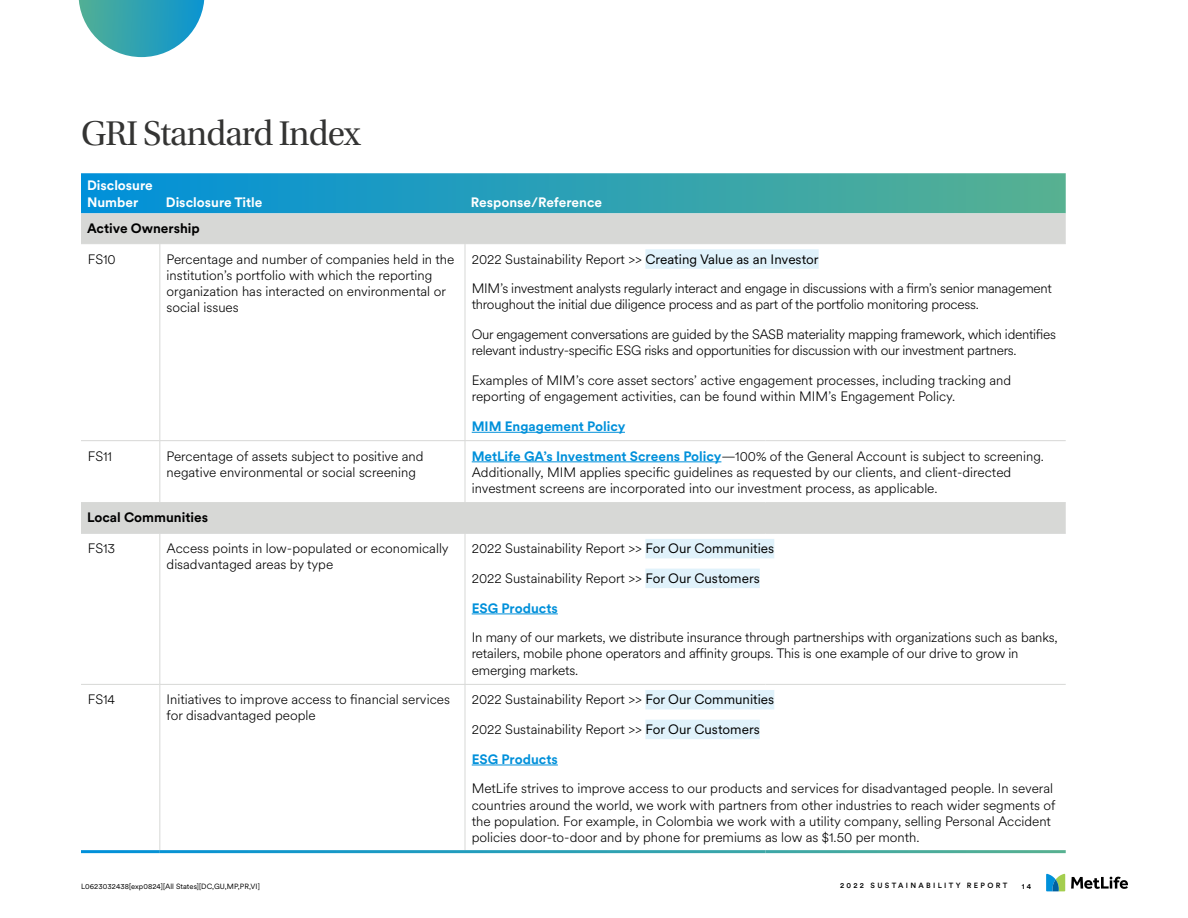
<style>
.page{position:relative;width:1188px;height:918px;background:#fff}
.page>*{position:absolute;margin:0;border:0;box-sizing:border-box;transform-origin:0 0}
.Heading_2{font:36px "Utopia Std Subh";letter-spacing:-.025em;color:#343433}
.TCFD_Body_Copy{font:300 13.5px/16.2px "Met Life Circular";color:#000}
.TCFD_Body_Copy-2{font:300 13.5px/16.2px "Met Life Circular";letter-spacing:-.02em;color:#000}
.TCFD_Body_Copy-3{font:700 13.5px/16.5px "Met Life Circular";color:#fff}
.TCFD_Body_Copy-4{font:700 13.5px "Met Life Circular";color:#0090da}
.TCFD_Body_Copy-5{font:700 13.5px "Met Life Circular";color:#000}
.t1{font:7.5px "Met Life Circular";letter-spacing:.01em;color:#000}
.t2{font:500 7.5px "Met Life Circular";letter-spacing:.31em;color:#000}
.s1{font-weight:400}
.s2{font-weight:700;color:#0090da}
</style>
<div class="page">
<svg style="left:79px;top:0;width:126px;height:57px"></svg>
<svg style="left:81px;top:173px;width:985px;height:40px;background:#2ca0b5"></svg>
<svg style="left:81px;top:213px;width:985px;height:320px"></svg>
<hr style="left:81px;top:243px;width:79px;height:1px;background:#d7d8d6">
<hr style="left:160px;top:243px;width:305px;height:1px;background:#d7d8d6">
<hr style="left:159px;top:244px;width:1px;height:196px;background:#d7d8d6">
<hr style="left:465px;top:243px;width:300px;height:1px;background:#d7d8d6">
<hr style="left:465px;top:244px;width:1px;height:196px;background:#d7d8d6">
<hr style="left:765px;top:243px;width:301px;height:1px;background:#d7d8d6">
<hr style="left:81px;top:440px;width:79px;height:1px;background:#d7d8d6">
<hr style="left:160px;top:440px;width:305px;height:1px;background:#d7d8d6">
<hr style="left:159px;top:441px;width:1px;height:61px;background:#d7d8d6">
<hr style="left:465px;top:440px;width:300px;height:1px;background:#d7d8d6">
<hr style="left:465px;top:441px;width:1px;height:61px;background:#d7d8d6">
<hr style="left:765px;top:440px;width:301px;height:1px;background:#d7d8d6">
<hr style="left:81px;top:502px;width:79px;height:1px;background:#d7d8d6">
<hr style="left:160px;top:502px;width:305px;height:1px;background:#d7d8d6">
<hr style="left:465px;top:502px;width:300px;height:1px;background:#d7d8d6">
<hr style="left:765px;top:502px;width:301px;height:1px;background:#d7d8d6">
<hr style="left:81px;top:533px;width:79px;height:1px;background:#d7d8d6">
<hr style="left:160px;top:533px;width:305px;height:1px;background:#d7d8d6">
<hr style="left:159px;top:534px;width:1px;height:150px;background:#d7d8d6">
<hr style="left:465px;top:533px;width:300px;height:1px;background:#d7d8d6">
<hr style="left:465px;top:534px;width:1px;height:150px;background:#d7d8d6">
<hr style="left:765px;top:533px;width:301px;height:1px;background:#d7d8d6">
<hr style="left:81px;top:684px;width:79px;height:1px;background:#d7d8d6">
<hr style="left:160px;top:684px;width:305px;height:1px;background:#d7d8d6">
<hr style="left:465px;top:684px;width:300px;height:1px;background:#d7d8d6">
<hr style="left:765px;top:684px;width:301px;height:1px;background:#d7d8d6">
<hr style="left:159px;top:685px;width:1px;height:165px;background:#d7d8d6">
<hr style="left:465px;top:685px;width:1px;height:165px;background:#d7d8d6">
<div style="left:645px;top:249px;width:174px;height:20px;background:#e0f2fb"></div>
<hr style="left:472px;top:432px;width:153px;height:1px;background:#0090da">
<hr style="left:472px;top:462px;width:249px;height:1px;background:#0090da">
<div style="left:645px;top:539px;width:129px;height:19px;background:#e0f2fb"></div>
<div style="left:645px;top:569px;width:115px;height:19px;background:#e0f2fb"></div>
<hr style="left:472px;top:614px;width:86px;height:1px;background:#0090da">
<div style="left:645px;top:690px;width:129px;height:19px;background:#e0f2fb"></div>
<div style="left:645px;top:720px;width:115px;height:19px;background:#e0f2fb"></div>
<hr style="left:472px;top:765px;width:86px;height:1px;background:#0090da">
<svg style="left:1071px;top:877px;width:57px;height:12px"></svg>
<svg style="left:1046px;top:874px;width:19px;height:17px"></svg>
<p class="Heading_2" style="left:81px;top:114px;width:281px">GRI Standard Index</p>
<p class="TCFD_Body_Copy-3" style="left:87px;top:177px;width:67px">Disclosure<br>Number</p>
<p class="TCFD_Body_Copy-3" style="left:166px;top:193px;width:98px">Disclosure Title</p>
<p class="TCFD_Body_Copy-3" style="left:471px;top:193px;width:133px">Response/Reference</p>
<p class="TCFD_Body_Copy-5" style="left:87px;top:219px;width:114px">Active Ownership</p>
<p class="TCFD_Body_Copy" style="left:88px;top:250px;width:30px">FS10</p>
<p class="TCFD_Body_Copy" style="left:167px;top:250px;width:289px">Percentage and number of companies held in the institution’s portfolio with which the reporting organization has interacted on environmental or social issues</p>
<p class="TCFD_Body_Copy" style="left:472px;top:250px;width:348px">2022 Sustainability Report &gt;&gt; <span class="s1">Creating Value as an Investor</span></p>
<p class="TCFD_Body_Copy-2" style="left:472px;top:280px;width:582px">MIM’s investment analysts regularly interact and engage in discussions with a firm’s senior management throughout the initial due diligence process and as part of the portfolio monitoring process.</p>
<p class="TCFD_Body_Copy-2" style="left:472px;top:326px;width:586px">Our engagement conversations are guided by the SASB materiality mapping framework, which identifies relevant industry-specific ESG risks and opportunities for discussion with our investment partners.</p>
<p class="TCFD_Body_Copy" style="left:472px;top:372px;width:541px">Examples of MIM’s core asset sectors’ active engagement processes, including tracking and reporting of engagement activities, can be found within MIM’s Engagement Policy.</p>
<p class="TCFD_Body_Copy-4" style="left:472px;top:417px;width:155px">MIM Engagement Policy</p>
<p class="TCFD_Body_Copy" style="left:88px;top:447px;width:26px">FS11</p>
<p class="TCFD_Body_Copy" style="left:167px;top:447px;width:259px">Percentage of assets subject to positive and negative environmental or social screening</p>
<p class="TCFD_Body_Copy" style="left:472px;top:447px;width:574px"><span class="s2">MetLife GA’s Investment Screens Policy</span>—100% of the General Account is subject to screening.<br>Additionally, MIM applies specific guidelines as requested by our clients, and client-directed investment screens are incorporated into our investment process, as applicable.</p>
<p class="TCFD_Body_Copy-5" style="left:87px;top:508px;width:123px">Local Communities</p>
<p class="TCFD_Body_Copy" style="left:88px;top:540px;width:29px">FS13</p>
<p class="TCFD_Body_Copy" style="left:167px;top:540px;width:284px">Access points in low-populated or economically disadvantaged areas by type</p>
<p class="TCFD_Body_Copy" style="left:472px;top:540px;width:304px">2022 Sustainability Report &gt;&gt; <span class="s1">For Our Communities</span></p>
<p class="TCFD_Body_Copy" style="left:472px;top:569px;width:290px">2022 Sustainability Report &gt;&gt; <span class="s1">For Our Customers</span></p>
<p class="TCFD_Body_Copy-4" style="left:472px;top:599px;width:88px">ESG Products</p>
<p class="TCFD_Body_Copy" style="left:472px;top:629px;width:588px">In many of our markets, we distribute insurance through partnerships with organizations such as banks, retailers, mobile phone operators and affinity groups. This is one example of our drive to grow in emerging markets.</p>
<p class="TCFD_Body_Copy" style="left:88px;top:691px;width:29px">FS14</p>
<p class="TCFD_Body_Copy" style="left:167px;top:691px;width:285px">Initiatives to improve access to financial services for disadvantaged people</p>
<p class="TCFD_Body_Copy" style="left:472px;top:691px;width:304px">2022 Sustainability Report &gt;&gt; <span class="s1">For Our Communities</span></p>
<p class="TCFD_Body_Copy" style="left:472px;top:721px;width:290px">2022 Sustainability Report &gt;&gt; <span class="s1">For Our Customers</span></p>
<p class="TCFD_Body_Copy-4" style="left:472px;top:750px;width:88px">ESG Products</p>
<p class="TCFD_Body_Copy" style="left:472px;top:780px;width:585px">MetLife strives to improve access to our products and services for disadvantaged people. In several countries around the world, we work with partners from other industries to reach wider segments of the population. For example, in Colombia we work with a utility company, selling Personal Accident policies door-to-door and by phone for premiums as low as $1.50 per month.</p>
<p class="t1" style="left:81px;top:881px;width:180px">L0623032438[exp0824][All States][DC,GU,MP,PR,VI]</p>
<p class="t2" style="left:840px;top:880px;width:169px">2022 SUSTAINABILITY REPORT</p>
<p class="t2" style="left:1022px;top:881px;width:11px">1 4</p>
</div>
